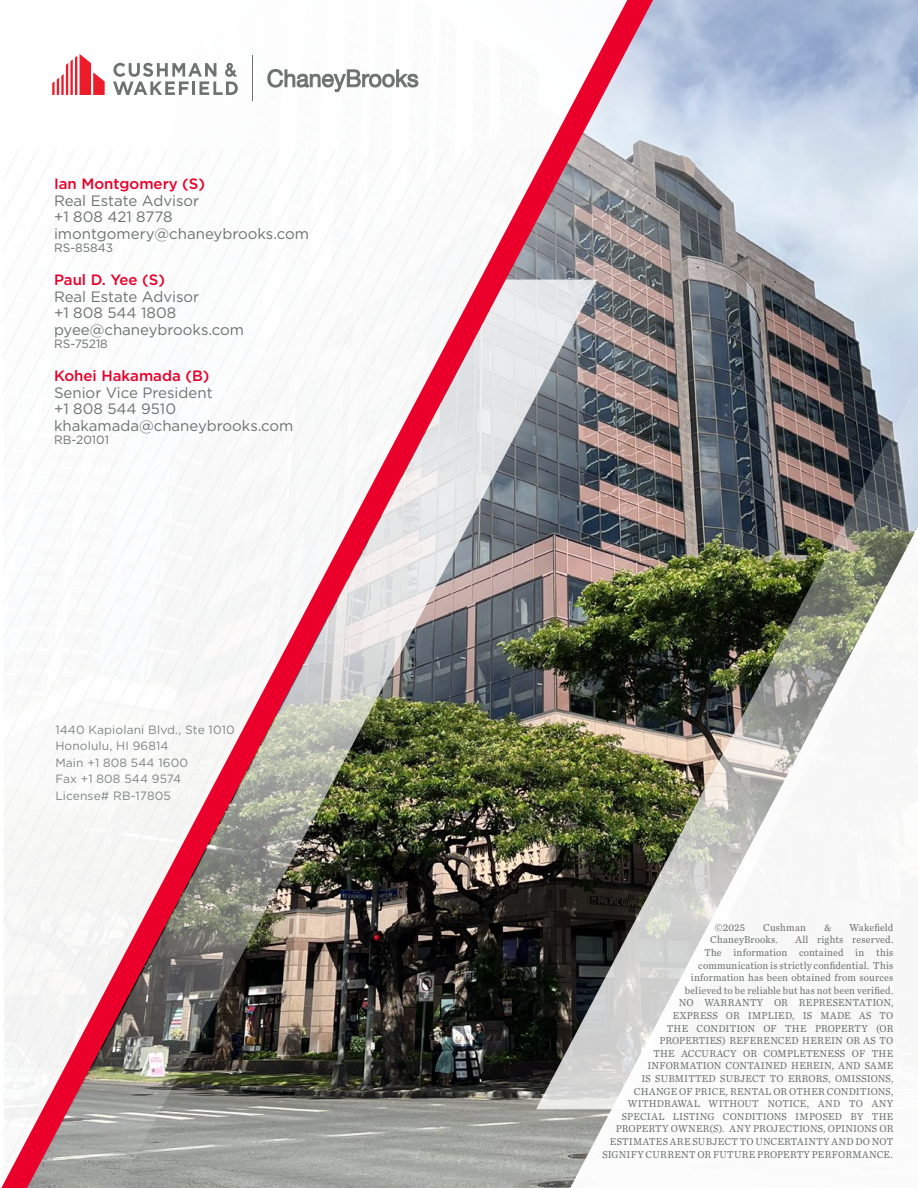
<style>
.page{position:relative;width:918px;height:1188px;background:#fff}
.page>*{position:absolute;margin:0;border:0;box-sizing:border-box;transform-origin:0 0}
.t1{font:15px/16.5px "Gotham";color:#6f7171}
.t2{font:500 15px "Gotham";color:#e8002a}
.t3{font:12px/16.5px "Gotham";letter-spacing:.01em;color:#818386}
.t4{font:12px "Gotham";color:#6f7171}
.t5{font:10.5px/12.6px "Chronicle Text G2";letter-spacing:.02em;color:#6f7171;text-align:right;scale:.95 1}
</style>
<div class="page">
<svg style="left:52px;top:0;width:601px;height:149px"></svg>
<svg style="left:570px;top:1109px;width:348px;height:79px"></svg>
<img style="left:536px;top:148px;width:382px;height:961px">
<img style="left:2px;top:149px;width:549px;height:1039px">
<h1 class="t2" style="left:54px;top:174px;width:153px">Ian Montgomery (S)</h1>
<h1 class="t1" style="left:54px;top:192px;width:257px">Real Estate Advisor<br>+1 808 421 8778 imontgomery@chaneybrooks.com</h1>
<p class="t4" style="left:54px;top:240px;width:61px">RS-85843</p>
<h1 class="t2" style="left:54px;top:270px;width:112px">Paul D. Yee (S)</h1>
<h1 class="t1" style="left:54px;top:288px;width:192px">Real Estate Advisor<br>+1 808 544 1808 pyee@chaneybrooks.com</h1>
<p class="t4" style="left:54px;top:336px;width:55px">RS-75218</p>
<h1 class="t2" style="left:54px;top:366px;width:157px">Kohei Hakamada (B)</h1>
<h1 class="t1" style="left:54px;top:384px;width:241px">Senior Vice President<br>+1 808 544 9510 khakamada@chaneybrooks.com</h1>
<p class="t4" style="left:54px;top:432px;width:57px">RB-20101</p>
<p class="t3" style="left:55px;top:721px;width:181px">1440 Kapiolani Blvd., Ste 1010<br>Honolulu, HI 96814<br>Main +1 808 544 1600<br>Fax +1 808 544 9574<br>License# RB-17805</p>
<p class="t5" style="left:715px;top:921px;width:33px">©2025</p>
<p class="t5" style="left:763px;top:921px;width:47px">Cushman</p>
<p class="t5" style="left:824px;top:921px;width:9px">&amp;</p>
<p class="t5" style="left:850px;top:921px;width:48px">Wakefield</p>
<p class="t5" style="left:710px;top:933px;width:73px">ChaneyBrooks.</p>
<p class="t5" style="left:602px;top:933px;width:308px">All rights reserved.<br>The information contained in this<br>communication is strictly confidential. This<br>information has been obtained from sources<br>believed to be reliable but has not been verified.<br>NO WARRANTY OR REPRESENTATION,<br>EXPRESS OR IMPLIED, IS MADE AS TO<br>THE CONDITION OF THE PROPERTY (OR PROPERTIES) REFERENCED HEREIN OR AS TO<br>THE ACCURACY OR COMPLETENESS OF THE INFORMATION CONTAINED HEREIN, AND SAME<br>IS SUBMITTED SUBJECT TO ERRORS, OMISSIONS, CHANGE OF PRICE, RENTAL OR OTHER CONDITIONS, WITHDRAWAL WITHOUT NOTICE, AND TO ANY SPECIAL LISTING CONDITIONS IMPOSED BY THE PROPERTY OWNER(S). ANY PROJECTIONS, OPINIONS OR ESTIMATES ARE SUBJECT TO UNCERTAINTY AND DO NOT SIGNIFY CURRENT OR FUTURE PROPERTY PERFORMANCE.</p>
</div>
